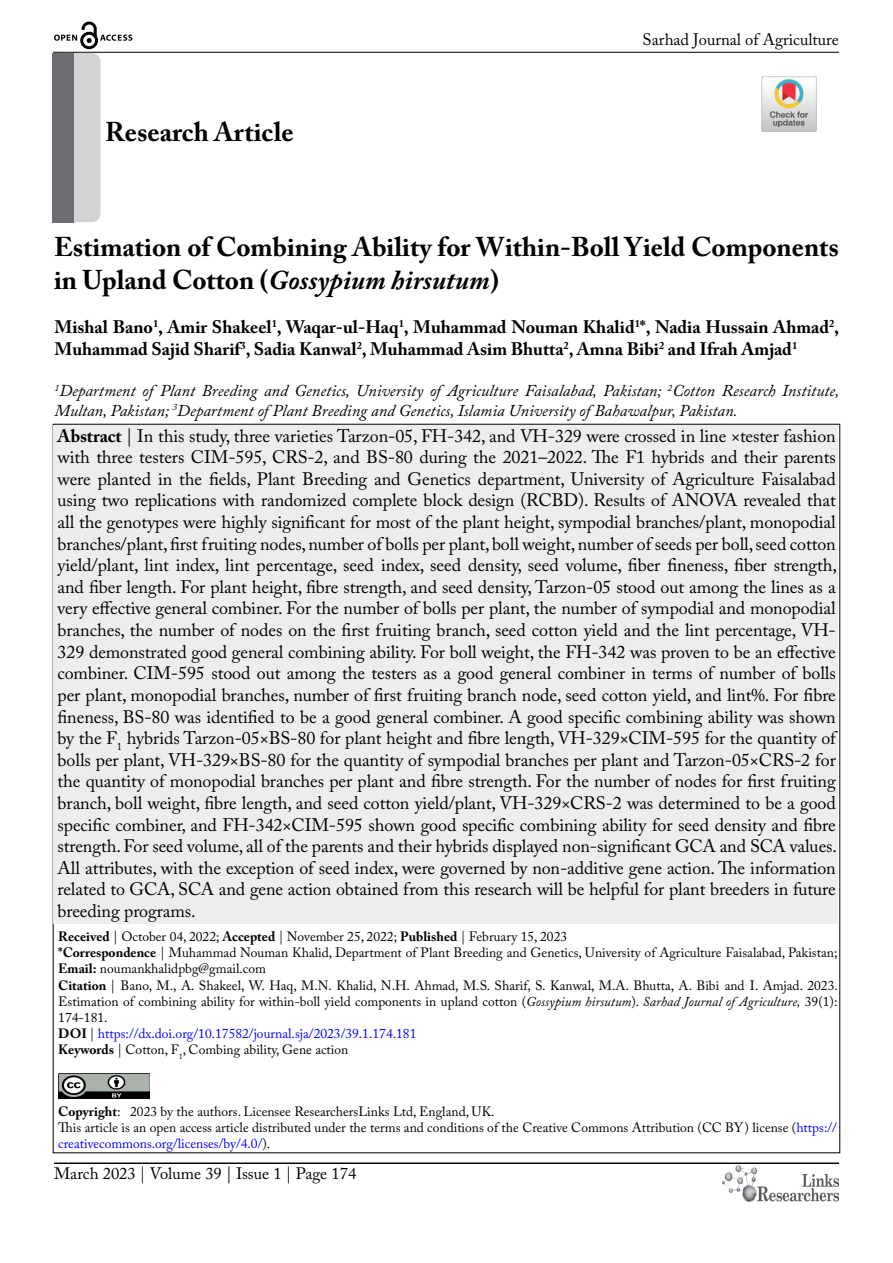
<style>
.page{position:relative;width:893px;height:1263px;background:#fff}
.page>*{position:absolute;margin:0;border:0;box-sizing:border-box;transform-origin:0 0}
.t1{font:700 27px/32.4px "Adobe Caslon Pro";color:#000}
.t2{font:18px/21.6px "Adobe Caslon Pro";letter-spacing:-.005em;color:#000;text-align:justify}
.t3{font:700 18px/21.6px "Adobe Caslon Pro";color:#000}
.t4{font:italic 16.5px/19.8px "Adobe Caslon Pro";color:#000}
.t5{font:16.5px "Adobe Caslon Pro";color:#000}
.t6{font:13.5px/16.2px "Adobe Caslon Pro";color:#000}
.s1{font-style:italic}
.s2{font-weight:700}
.s3{color:#00f}
</style>
<div class="page">
<hr style="left:53px;top:52px;width:786px;height:1px;background:#000">
<img style="left:722px;top:1166px;width:117px;height:36px">
<svg style="left:54px;top:22px;width:78px;height:27px"></svg>
<div style="left:54px;top:53px;width:46px;height:169px;background:#d1d3d4;border-radius:9px"></div>
<hr style="left:54px;top:1163px;width:785px;height:1px;background:#000">
<div style="left:53px;top:53px;width:21px;height:169px;background:#6d6e71"></div>
<div style="left:54px;top:425px;width:784px;height:499px;background:#ededee"></div>
<img style="left:58px;top:1073px;width:92px;height:26px">
<img style="left:761px;top:77px;width:55px;height:55px">
<h1 class="t1" style="left:105px;top:116px;width:190px">Research Article</h1>
<p class="t5" style="left:643px;top:30px;width:198px">Sarhad Journal of Agriculture</p>
<h1 class="t1" style="left:54px;top:231px;width:786px">Estimation of Combining Ability for Within-Boll Yield Components in Upland Cotton (<span class="s1">Gossypium hirsutum</span>)</h1>
<p class="t3" style="left:55px;top:316px;width:786px">Mishal Bano<sup>1</sup>, Amir Shakeel<sup>1</sup>, Waqar-ul-Haq<sup>1</sup>, Muhammad Nouman Khalid<sup>1</sup>*, Nadia Hussain Ahmad<sup>2</sup>,<br>Muhammad Sajid Sharif<sup>3</sup>, Sadia Kanwal<sup>2</sup>, Muhammad Asim Bhutta<sup>2</sup>, Amna Bibi<sup>2</sup> and Ifrah Amjad<sup>1</sup></p>
<p class="t4" style="left:55px;top:380px;width:786px"><sup>1</sup>Department of Plant Breeding and Genetics, University of Agriculture Faisalabad, Pakistan; <sup>2</sup>Cotton Research Institute,<br>Multan, Pakistan; <sup>3</sup>Department of Plant Breeding and Genetics, Islamia University of Bahawalpur, Pakistan.</p>
<p class="t2" style="left:58px;top:425px;width:781px"><span class="s2">Abstract</span> | In this study, three varieties Tarzon-05, FH-342, and VH-329 were crossed in line ×tester fashion with three testers CIM-595, CRS-2, and BS-80 during the 2021–2022. The F1 hybrids and their parents were planted in the fields, Plant Breeding and Genetics department, University of Agriculture Faisalabad using two replications with randomized complete block design (RCBD). Results of ANOVA revealed that all the genotypes were highly significant for most of the plant height, sympodial branches/plant, monopodial branches/plant, first fruiting nodes, number of bolls per plant, boll weight, number of seeds per boll, seed cotton yield/plant, lint index, lint percentage, seed index, seed density, seed volume, fiber fineness, fiber strength, and fiber length. For plant height, fibre strength, and seed density, Tarzon-05 stood out among the lines as a very effective general combiner. For the number of bolls per plant, the number of sympodial and monopodial branches, the number of nodes on the first fruiting branch, seed cotton yield and the lint percentage, VH-329 demonstrated good general combining ability. For boll weight, the FH-342 was proven to be an effective combiner. CIM-595 stood out among the testers as a good general combiner in terms of number of bolls per plant, monopodial branches, number of first fruiting branch node, seed cotton yield, and lint%. For fibre fineness, BS-80 was identified to be a good general combiner. A good specific combining ability was shown by the F<sub>1</sub> hybrids Tarzon-05×BS-80 for plant height and fibre length, VH-329×CIM-595 for the quantity of bolls per plant, VH-329×BS-80 for the quantity of sympodial branches per plant and Tarzon-05×CRS-2 for the quantity of monopodial branches per plant and fibre strength. For the number of nodes for first fruiting branch, boll weight, fibre length, and seed cotton yield/plant, VH-329×CRS-2 was determined to be a good specific combiner, and FH-342×CIM-595 shown good specific combining ability for seed density and fibre strength. For seed volume, all of the parents and their hybrids displayed non-significant GCA and SCA values.<br>All attributes, with the exception of seed index, were governed by non-additive gene action. The information related to GCA, SCA and gene action obtained from this research will be helpful for plant breeders in future breeding programs.</p>
<p class="t6" style="left:58px;top:928px;width:781px"><span class="s2">Received</span> | October 04, 2022; <span class="s2">Accepted</span> | November 25, 2022; <span class="s2">Published</span> | February 15, 2023<br><span class="s2">*Correspondence</span> | Muhammad Nouman Khalid, Department of Plant Breeding and Genetics, University of Agriculture Faisalabad, Pakistan; <span class="s2">Email:</span> noumankhalidpbg@gmail.com<br><span class="s2">Citation</span> | Bano, M., A. Shakeel, W. Haq, M.N. Khalid, N.H. Ahmad, M.S. Sharif, S. Kanwal, M.A. Bhutta, A. Bibi and I. Amjad. 2023.<br>Estimation of combining ability for within-boll yield components in upland cotton (<span class="s1">Gossypium hirsutum</span>). <span class="s1">Sarhad Journal of Agriculture,</span> 39(1):<br>174-181.<br><span class="s2">DOI</span> | <span class="s3">https://dx.doi.org/10.17582/journal.sja/2023/39.1.174.181<br></span><span class="s2">Keywords</span> | Cotton, F<sub>1</sub>, Combing ability, Gene action</p>
<p class="t6" style="left:58px;top:1103px;width:780px"><span class="s2">Copyright</span>: 2023 by the authors. Licensee ResearchersLinks Ltd, England, UK.<br>This article is an open access article distributed under the terms and conditions of the Creative Commons Attribution (CC BY) license (<span class="s3">https:// creativecommons.org/licenses/by/4.0/</span>).</p>
<p class="t5" style="left:54px;top:1164px;width:304px">March 2023 | Volume 39 | Issue 1 | Page 174</p>
</div>
